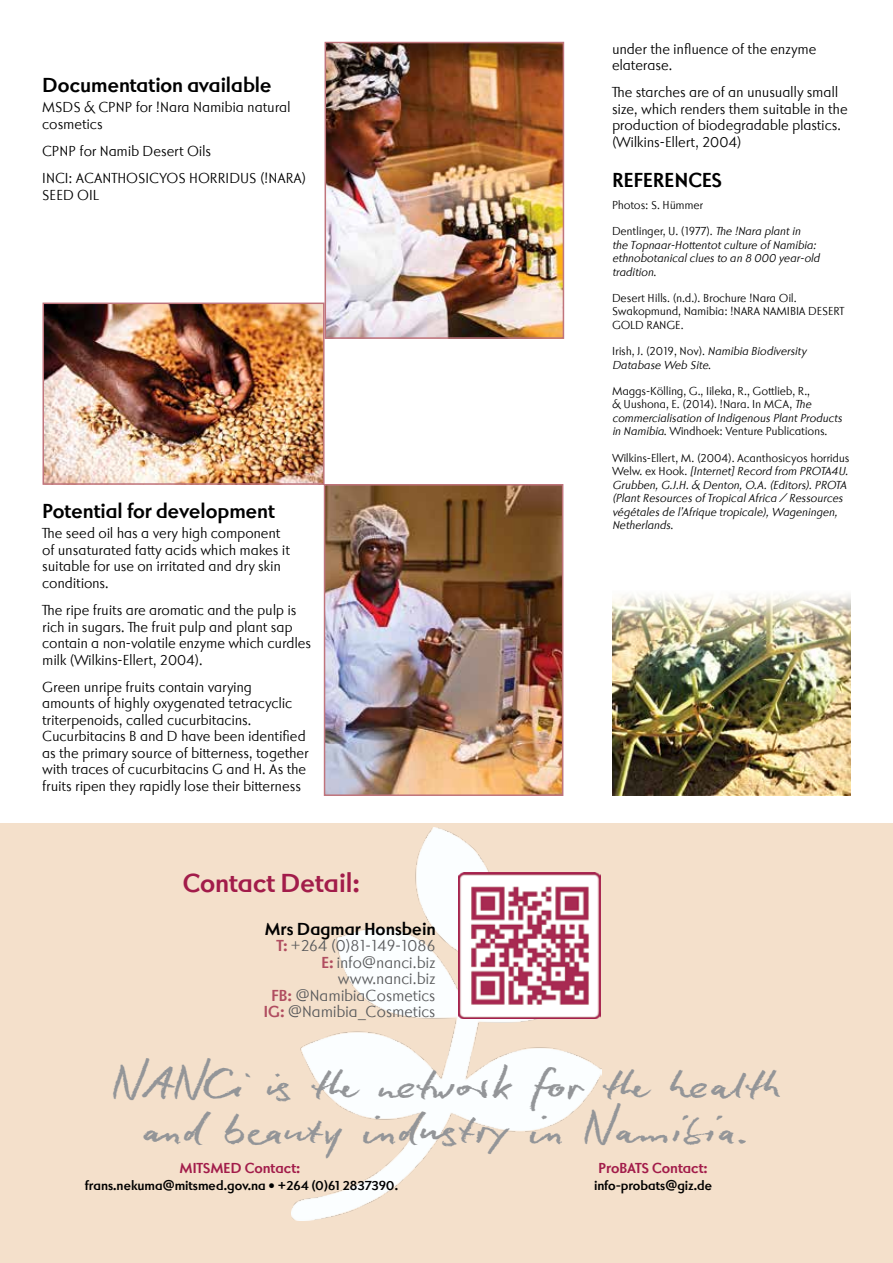
<style>
.page{position:relative;width:893px;height:1263px;background:#fff}
.page>*{position:absolute;margin:0;border:0;box-sizing:border-box;transform-origin:0 0}
.t1{font:45px/45px "Ostora Namibia Script";letter-spacing:.025em;color:#939598;text-align:center}
.t2{font:700 27px "Ostora Namibia Sans";color:#a21c4a}
.t3{font:700 21px "Ostora Namibia Sans";color:#000}
.t4{font:700 18px "Ostora Namibia Sans";color:#000}
.t5{font:16.5px/16.5px "Ostora Namibia Sans";letter-spacing:-.005em;color:#58595b;text-align:right}
.t6{font:15px/16.5px "Ostora Namibia Sans";letter-spacing:-.005em;color:#000}
.t7{font:700 15px "Ostora Namibia Sans";color:#a21c4a}
.t8{font:700 13.5px "Ostora Namibia Sans";color:#000}
.t9{font:italic 12px/13.5px "Ostora Namibia Sans";color:#000}
.t10{font:12px/13.5px "Ostora Namibia Sans";letter-spacing:-.01em;color:#000}
.s1{font-style:italic}
.s2{font-style:normal}
.s3{font-weight:700;color:#b04d60}
</style>
<div class="page">
<div style="left:0;top:823px;width:893px;height:440px;background:#f4e0cb"></div>
<img style="left:292px;top:827px;width:309px;height:393px">
<img style="left:459px;top:873px;width:141px;height:145px">
<img style="left:328px;top:45px;width:233px;height:291px">
<div style="left:325px;top:42px;width:239px;height:297px;border:2px solid #c0747c"></div>
<img style="left:46px;top:306px;width:276px;height:176px">
<div style="left:43px;top:303px;width:282px;height:182px;border:2px solid #c0747c"></div>
<img style="left:327px;top:487px;width:233px;height:306px">
<div style="left:324px;top:484px;width:239px;height:312px;border:2px solid #c0747c"></div>
<img style="left:612px;top:594px;width:238px;height:201px">
<h3 class="t3" style="left:43px;top:72px;width:231px">Documentation available</h3>
<p class="t6" style="left:43px;top:99px;width:250px">MSDS &amp; CPNP for !Nara Namibia natural cosmetics</p>
<p class="t6" style="left:43px;top:138px;width:265px;line-height:27.2px">CPNP for Namib Desert Oils<br>INCI: ACANTHOSICYOS HORRIDUS (!NARA)</p>
<p class="t6" style="left:43px;top:187px;width:59px">SEED OIL</p>
<h3 class="t3" style="left:43px;top:498px;width:234px">Potential for development</h3>
<p class="t6" style="left:43px;top:525px;width:249px">The seed oil has a very high component of unsaturated fatty acids which makes it suitable for use on irritated and dry skin conditions.</p>
<p class="t6" style="left:43px;top:602px;width:270px">The ripe fruits are aromatic and the pulp is rich in sugars. The fruit pulp and plant sap contain a non-volatile enzyme which curdles milk (Wilkins-Ellert, 2004).</p>
<p class="t6" style="left:43px;top:679px;width:268px">Green unripe fruits contain varying<br>amounts of highly oxygenated tetracyclic triterpenoids, called cucurbitacins.<br>Cucurbitacins B and D have been identified as the primary source of bitterness, together with traces of cucurbitacins G and H. As the fruits ripen they rapidly lose their bitterness</p>
<p class="t6" style="left:612px;top:41px;width:206px">under the influence of the enzyme elaterase.</p>
<p class="t6" style="left:612px;top:84px;width:237px">The starches are of an unusually small size, which renders them suitable in the production of biodegradable plastics. (Wilkins-Ellert, 2004)</p>
<h3 class="t3" style="left:612px;top:167px;width:111px">REFERENCES</h3>
<p class="t10" style="left:612px;top:192px;width:192px;line-height:26.2px">Photos: S. Hümmer<br>Dentlinger, U. (1977). <span class="s1">The!Naraplantin</span></p>
<p class="t9" style="left:612px;top:238px;width:212px">the Topnaar-Hottentot culture of Namibia: ethnobotanical clues to an 8 000 year-old tradition<span class="s2">.</span></p>
<p class="t10" style="left:612px;top:291px;width:234px">Desert Hills. (n.d.). Brochure !Nara Oil.<br>Swakopmund, Namibia: !NARA NAMIBIA DESERT<br>GOLD RANGE.</p>
<p class="t9" style="left:612px;top:344px;width:196px"><span class="s2">Irish, J. (2019, Nov).</span> NamibiaBiodiversity<br>Database Web Site<span class="s2">.</span></p>
<p class="t10" style="left:612px;top:384px;width:234px">Maggs-Kölling, G., Iileka, R., Gottlieb, R.,<br>&amp; Uushona, E. (2014). !Nara. In MCA, <span class="s1">The commercialisation of Indigenous Plant Products in Namibia</span>. Windhoek: Venture Publications.</p>
<p class="t9" style="left:612px;top:451px;width:240px"><span class="s2">Wilkins-Ellert, M. (2004). Acanthosicyos horridus We l w. e x H o o k .</span> [Internet] Record from PROTA4U.<br>Grubben, G.J.H. &amp; Denton, O.A. (Editors). PROTA (Plant Resources of Tropical Africa / Ressources végétales de l’Afrique tropicale), Wageningen, Netherlands<span class="s2">.</span></p>
<h2 class="t2" style="left:183px;top:867px;width:179px">Contact Detail:</h2>
<p class="t4" style="left:265px;top:918px;width:172px">Mrs Dagmar Honsbein</p>
<p class="t5" style="left:264px;top:938px;width:174px"><span class="s3">T:</span> +264 (0)81-149-1086<br><span class="s3">E:</span> info@nanci.biz www.nanci.biz<br><span class="s3">FB:</span> @NamibiaCosmetics<br><span class="s3">IG:</span> @Namibia_Cosmetics</p>
<h1 class="t1" style="left:112px;top:1059px;width:671px">NANCi is the network for the health and beauty industry in Namibia.</h1>
<p class="t7" style="left:180px;top:1159px;width:122px">MITSMED Contact:</p>
<p class="t8" style="left:85px;top:1177px;width:315px">frans.nekuma@mitsmed.gov.na • +264 (0)61 2837390.</p>
<p class="t7" style="left:599px;top:1159px;width:111px">ProBATS Contact:</p>
<p class="t8" style="left:594px;top:1177px;width:120px">info-probats@giz.de</p>
</div>
